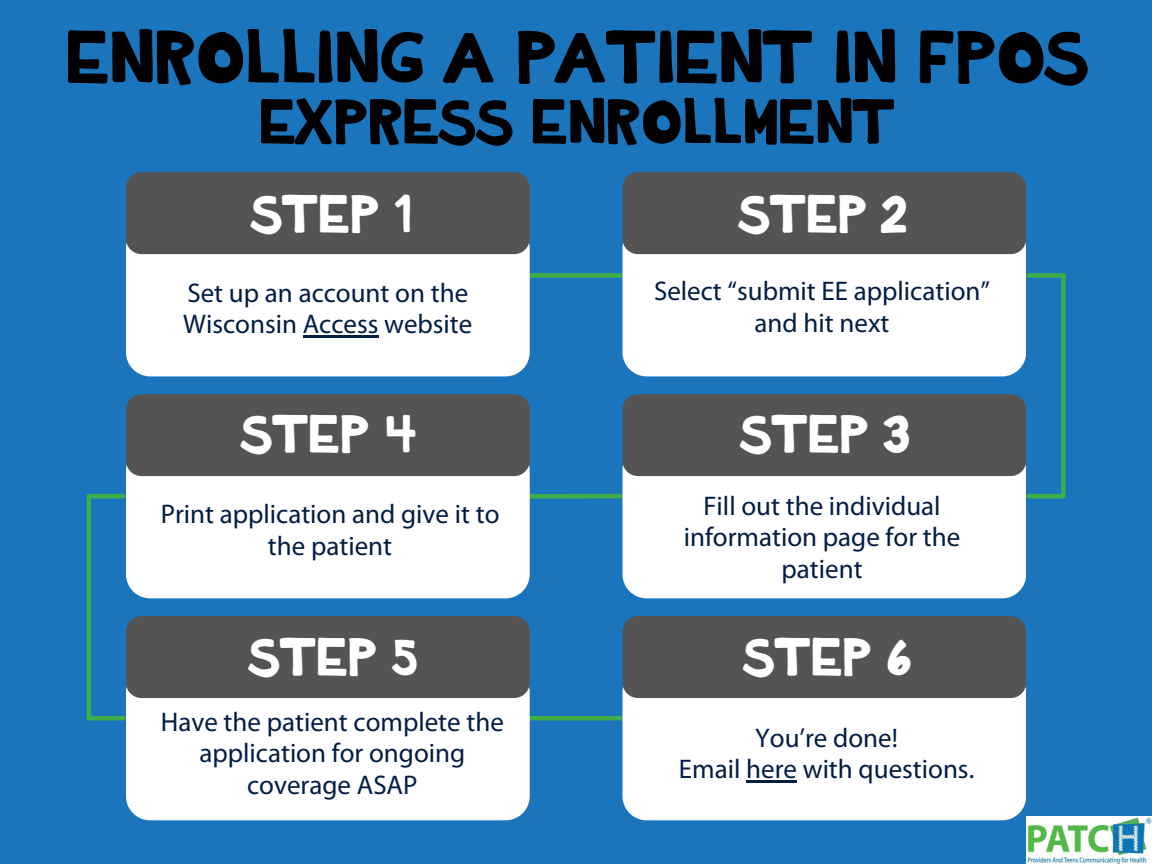
<style>
.page{position:relative;width:1152px;height:864px;background:#1b75bc}
.page>*{position:absolute;margin:0;border:0;box-sizing:border-box;transform-origin:0 0}
.t1{font:67.5px "KB Planet Earth";color:#000}
.t2{font:57px "KB Planet Earth";color:#000}
.t3{font:48.3px "KB Planet Earth";color:#fff}
.t4{font:27px/31.5px "Myriad Pro";color:#021e45;text-align:center}
</style>
<div class="page">
<div style="left:529px;top:273px;width:91px;height:5px;background:#41ad49"></div>
<div style="left:126px;top:224px;width:404px;height:152px;background:#fff;border-radius:24px"></div>
<div style="left:126px;top:172px;width:404px;height:82px;background:#545454;border-radius:15px"></div>
<div style="left:529px;top:494px;width:91px;height:5px;background:#41ad49"></div>
<hr style="left:529px;top:716px;width:91px;height:4px;background:#41ad49">
<div style="left:126px;top:446px;width:404px;height:152px;background:#fff;border-radius:24px"></div>
<div style="left:126px;top:394px;width:404px;height:82px;background:#545454;border-radius:15px"></div>
<div style="left:126px;top:668px;width:404px;height:152px;background:#fff;border-radius:24px"></div>
<div style="left:126px;top:616px;width:404px;height:82px;background:#545454;border-radius:15px"></div>
<div style="left:622px;top:224px;width:404px;height:152px;background:#fff;border-radius:24px"></div>
<div style="left:622px;top:172px;width:404px;height:82px;background:#545454;border-radius:15px"></div>
<div style="left:622px;top:446px;width:404px;height:152px;background:#fff;border-radius:24px"></div>
<div style="left:622px;top:394px;width:404px;height:82px;background:#545454;border-radius:15px"></div>
<div style="left:622px;top:668px;width:404px;height:152px;background:#fff;border-radius:24px"></div>
<div style="left:622px;top:616px;width:404px;height:82px;background:#545454;border-radius:15px"></div>
<div style="left:1028px;top:273px;width:35px;height:5px;background:#41ad49"></div>
<hr style="left:1028px;top:494px;width:35px;height:4px;background:#41ad49">
<div style="left:1061px;top:275px;width:5px;height:221px;background:#41ad49"></div>
<hr style="left:89px;top:494px;width:35px;height:4px;background:#41ad49">
<hr style="left:89px;top:716px;width:35px;height:4px;background:#41ad49">
<hr style="left:87px;top:497px;width:4px;height:221px;background:#41ad49">
<img style="left:1026px;top:816px;width:126px;height:48px">
<hr style="left:746px;top:780px;width:51px;height:3px;background:#021e45">
<hr style="left:303px;top:336px;width:75px;height:2px;background:#021e45">
<p class="t1" style="left:64px;top:27px;width:1025px">ENROLLING A PATIENT IN FPOS</p>
<p class="t2" style="left:258px;top:96px;width:638px">EXPRESS ENROLLMENT</p>
<h2 class="t3" style="left:250px;top:192px;width:162px">STEP 1</h2>
<p class="t4" style="left:183px;top:279px;width:291px;text-align:left">Set up an account on the<br>Wisconsin Access website</p>
<p class="t3" style="left:240px;top:412px;width:177px">STEP 4</p>
<h2 class="t4" style="left:161px;top:501px;width:340px">Print application and give it to the patient</h2>
<p class="t3" style="left:248px;top:635px;width:171px">STEP 5</p>
<h2 class="t4" style="left:161px;top:708px;width:345px">Have the patient complete the application for ongoing coverage ASAP</h2>
<p class="t3" style="left:738px;top:192px;width:170px">STEP 2</p>
<h2 class="t4" style="left:654px;top:278px;width:337px">Select “submit EE application” and hit next</h2>
<p class="t3" style="left:739px;top:412px;width:171px">STEP 3</p>
<h2 class="t4" style="left:684px;top:492px;width:278px">Fill out the individual information page for the patient</h2>
<p class="t3" style="left:743px;top:635px;width:170px">STEP 6</p>
<h2 class="t4" style="left:755px;top:724px;width:144px">You’re done!</h2>
<p class="t4" style="left:679px;top:756px;width:297px">Email here with questions.</p>
</div>
